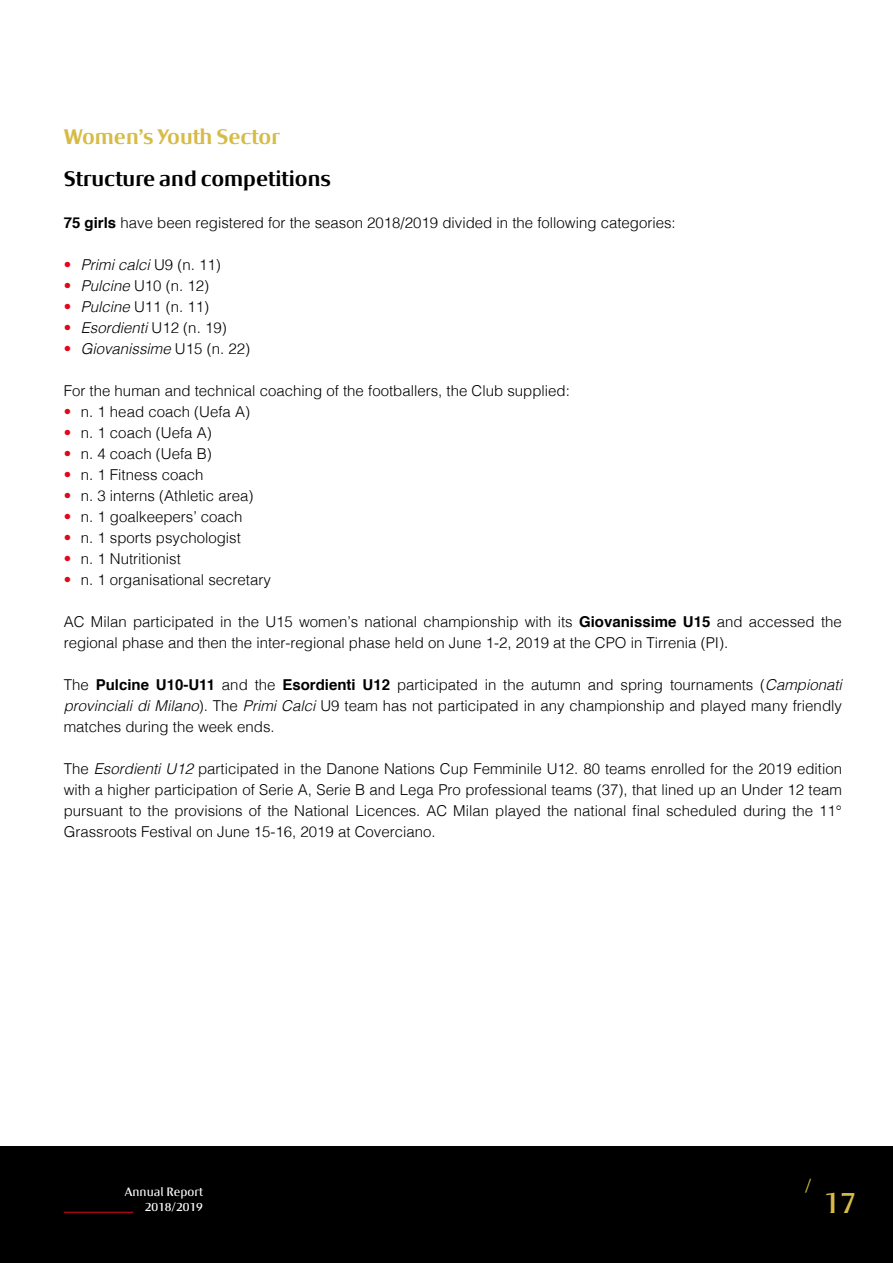
<style>
.page{position:relative;width:893px;height:1263px;background:#fff}
.page>*{position:absolute;margin:0;border:0;box-sizing:border-box;transform-origin:0 0}
.t1{font:30px "Milan Type Rev";color:#d6bc47}
.t2{font:700 21px "Milan Type Rev";color:#000}
.t3{font:700 21px "Milan Type Rev";color:#d6bc47}
.t4{font:18px "Milan Type Rev";color:#d6bc47}
.t5{font:300 15px/21px "Helvetica";color:#000;text-align:justify}
.t6{font:italic 300 15px "Helvetica";color:#000}
.t7{font:12px/14.4px "Milan Type Rev";color:#fff;text-align:right}
.s1{font-weight:700}
.s2{font-style:normal;color:#e0071b}
.s3{font-style:normal}
.s4{color:#e0071b}
.s5{font-style:italic}
</style>
<div class="page">
<div style="left:0;top:1146px;width:893px;height:117px;background:#000"></div>
<hr style="left:64px;top:1212px;width:69px;height:1px;background:#e0071b">
<h2 class="t3" style="left:64px;top:125px;width:217px">Women’s Youth Sector</h2>
<h2 class="t2" style="left:64px;top:167px;width:269px">Structure and competitions</h2>
<p class="t5" style="left:64px;top:211px;width:613px"><span class="s1">75 girls</span> have been registered for the season 2018/2019 divided in the following categories:</p>
<p class="t6" style="left:64px;top:252px;width:159px"><span class="s2">•</span> Primi calci <span class="s3">U9 (n. 11)</span></p>
<p class="t5" style="left:64px;top:274px;width:147px"><span class="s4">•</span> <span class="s5">Pulcine</span> U10 (n. 12)</p>
<p class="t5" style="left:64px;top:295px;width:147px"><span class="s4">•</span> <span class="s5">Pulcine</span> U11 (n. 11)</p>
<p class="t6" style="left:64px;top:315px;width:164px"><span class="s2">•</span> Esordienti <span class="s3">U12 (n. 19)</span></p>
<p class="t6" style="left:64px;top:336px;width:188px"><span class="s2">•</span> Giovanissime <span class="s3">U15 (n. 22)</span></p>
<p class="t5" style="left:64px;top:379px;width:508px">For the human and technical coaching of the footballers, the Club supplied:</p>
<p class="t5" style="left:64px;top:400px;width:188px"><span class="s4">•</span> n. 1 head coach (Uefa A)</p>
<p class="t5" style="left:64px;top:421px;width:149px"><span class="s4">•</span> n. 1 coach (Uefa A)</p>
<p class="t5" style="left:64px;top:442px;width:149px"><span class="s4">•</span> n. 4 coach (Uefa B)</p>
<p class="t5" style="left:64px;top:463px;width:141px"><span class="s4">•</span> n. 1 Fitness coach</p>
<p class="t5" style="left:64px;top:484px;width:191px"><span class="s4">•</span> n. 3 interns (Athletic area)</p>
<p class="t5" style="left:64px;top:505px;width:180px"><span class="s4">•</span> n. 1 goalkeepers’ coach</p>
<p class="t5" style="left:64px;top:526px;width:179px"><span class="s4">•</span> n. 1 sports psychologist</p>
<p class="t5" style="left:64px;top:547px;width:119px"><span class="s4">•</span> n. 1 Nutritionist</p>
<p class="t5" style="left:64px;top:568px;width:209px"><span class="s4">•</span> n. 1 organisational secretary</p>
<p class="t5" style="left:64px;top:610px;width:780px">AC Milan participated in the U15 women’s national championship with its <span class="s1">Giovanissime U15</span> and accessed the regional phase and then the inter-regional phase held on June 1-2, 2019 at the CPO in Tirrenia (PI).</p>
<p class="t5" style="left:64px;top:673px;width:780px">The <span class="s1">Pulcine U10-U11</span> and the <span class="s1">Esordienti U12</span> participated in the autumn and spring tournaments (<span class="s5">Campionati provinciali di Milano</span>). The <span class="s5">Primi Calci</span> U9 team has not participated in any championship and played many friendly matches during the week ends.</p>
<p class="t5" style="left:64px;top:757px;width:780px">The <span class="s5">Esordienti U12</span> participated in the Danone Nations Cup Femminile U12. 80 teams enrolled for the 2019 edition with a higher participation of Serie A, Serie B and Lega Pro professional teams (37), that lined up an Under 12 team pursuant to the provisions of the National Licences. AC Milan played the national final scheduled during the 11° Grassroots Festival on June 15-16, 2019 at Coverciano.</p>
<p class="t7" style="left:125px;top:1185px;width:80px">Annual Report<br>2018/2019</p>
<p class="t4" style="left:805px;top:1175px;width:8px">/</p>
<h1 class="t1" style="left:823px;top:1185px;width:35px">17</h1>
</div>
